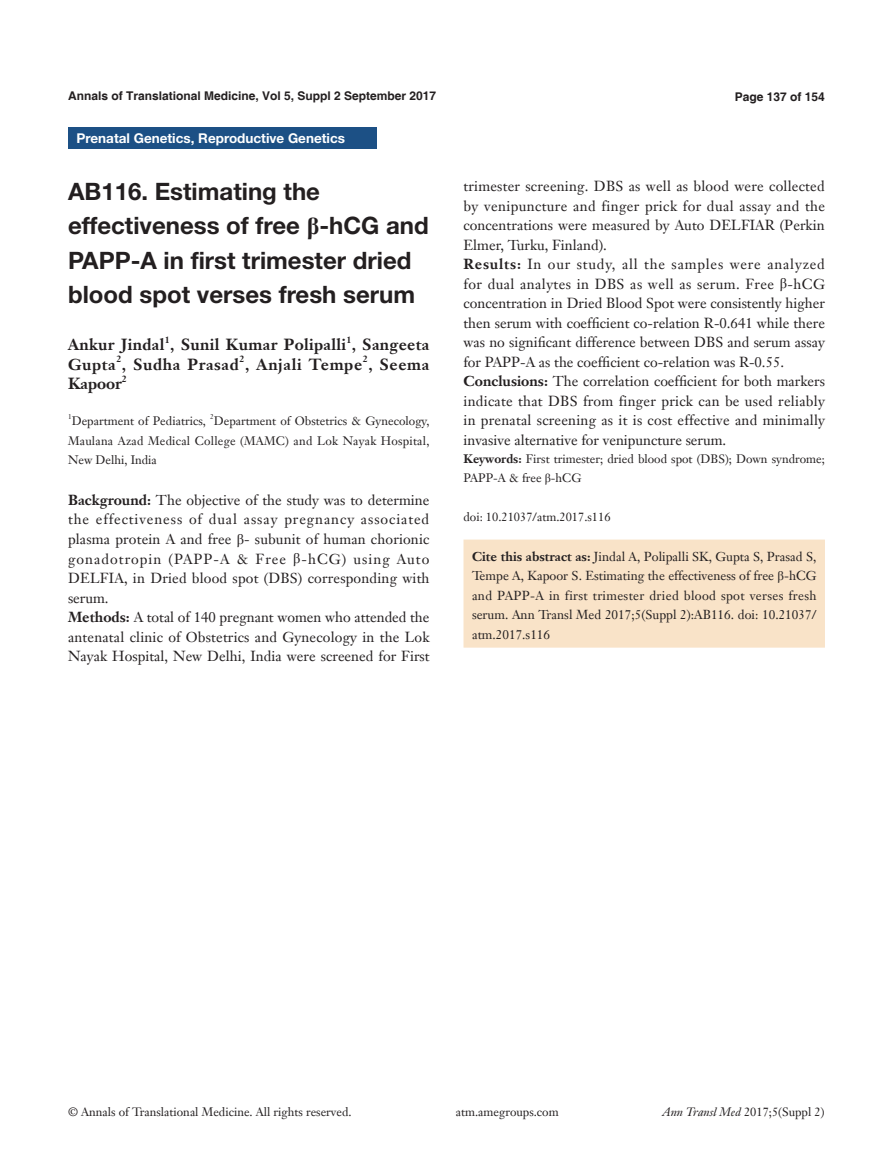
<style>
.page{position:relative;width:893px;height:1170px;background:#fff}
.page>*{position:absolute;margin:0;border:0;box-sizing:border-box;transform-origin:0 0}
.文题{font:700 24px/34.5px "Helvetica Neue LT Pro";color:#231f20}
.作者{font:700 15.75px "Janson Text LT";letter-spacing:.02em;color:#231f20}
.作者-2{font:700 15.75px "Janson Text LT";letter-spacing:.04em;color:#231f20}
.t1{font:14.25px/19.5px "Janson Text LT";letter-spacing:.005em;color:#231f20;text-align:justify}
.栏目{font:700 13.5px "Helvetica Neue LT Pro";color:#fff}
._5行{font:12.75px/19.5px "Janson Text LT";color:#231f20;text-align:justify}
.单位{font:12px/19.5px "Janson Text LT";color:#231f20;text-align:justify}
.t2{font:700 12px "Helvetica";color:#231f20}
.作者-3{font:700 9.15px "Janson Text LT";color:#231f20}
.单位-2{font:7.05px "Janson Text LT";color:#231f20}
.s1{font-family:"Times New Roman"}
.s2{font-weight:700}
.s3{font-style:italic}
</style>
<div class="page">
<div style="left:463px;top:539px;width:362px;height:108px;background:#f9e3c8"></div>
<div style="left:68px;top:128px;width:309px;height:21px;background:#1c5085"></div>
<p class="t2" style="left:68px;top:88px;width:370px">Annals of Translational Medicine, Vol 5, Suppl 2 September 2017</p>
<p class="t2" style="left:735px;top:89px;width:92px">Page 137 of 154</p>
<p class="栏目" style="left:77px;top:130px;width:270px">Prenatal Genetics, Reproductive Genetics</p>
<p class="文题" style="left:68px;top:173px;width:362px">AB116. Estimating the effectiveness of free <span class="s1">β</span>-hCG and<br>PAPP-A in first trimester dried blood spot verses fresh serum</p>
<p class="作者" style="left:68px;top:334px;width:363px">Ankur Jindal , Sunil Kumar Polipalli , Sangeeta</p>
<p class="作者-3" style="left:165px;top:333px;width:7px">1</p>
<p class="作者-3" style="left:346px;top:333px;width:7px">1</p>
<p class="作者-2" style="left:68px;top:354px;width:363px">Gupta , Sudha Prasad , Anjali Tempe , Seema</p>
<p class="作者-3" style="left:116px;top:353px;width:7px">2</p>
<p class="作者-3" style="left:240px;top:353px;width:7px">2</p>
<p class="作者-3" style="left:363px;top:353px;width:7px">2</p>
<p class="作者" style="left:68px;top:373px;width:55px">Kapoor</p>
<p class="作者-3" style="left:122px;top:372px;width:7px">2</p>
<p class="单位-2" style="left:68px;top:412px;width:5px">1</p>
<p class="单位" style="left:72px;top:411px;width:136px">Department of Pediatrics,</p>
<p class="单位-2" style="left:210px;top:412px;width:5px">2</p>
<p class="单位" style="left:68px;top:411px;width:363px;text-indent:146px">Department of Obstetrics &amp; Gynecology, Maulana Azad Medical College (MAMC) and Lok Nayak Hospital, New Delhi, India</p>
<p class="t1" style="left:68px;top:490px;width:363px"><span class="s2">Background:</span> The objective of the study was to determine the effectiveness of dual assay pregnancy associated plasma protein A and free <span class="s1">β</span>- subunit of human chorionic gonadotropin (PAPP-A &amp; Free <span class="s1">β</span>-hCG) using Auto DELFIA, in Dried blood spot (DBS) corresponding with serum.</p>
<p class="t1" style="left:68px;top:607px;width:363px"><span class="s2">Methods:</span> A total of 140 pregnant women who attended the antenatal clinic of Obstetrics and Gynecology in the Lok Nayak Hospital, New Delhi, India were screened for First</p>
<p class="t1" style="left:463px;top:176px;width:363px">trimester screening. DBS as well as blood were collected by venipuncture and finger prick for dual assay and the concentrations were measured by Auto DELFIAR (Perkin Elmer, Turku, Finland).</p>
<p class="t1" style="left:463px;top:254px;width:363px"><span class="s2">Results:</span> In our study, all the samples were analyzed for dual analytes in DBS as well as serum. Free <span class="s1">β</span>-hCG concentration in Dried Blood Spot were consistently higher then serum with coefficient co-relation R-0.641 while there was no significant difference between DBS and serum assay for PAPP-A as the coefficient co-relation was R-0.55.</p>
<p class="t1" style="left:463px;top:371px;width:363px"><span class="s2">Conclusions:</span> The correlation coefficient for both markers indicate that DBS from finger prick can be used reliably in prenatal screening as it is cost effective and minimally invasive alternative for venipuncture serum.</p>
<p class="单位" style="left:463px;top:448px;width:363px"><span class="s2">Keywords:</span> First trimester; dried blood spot (DBS); Down syndrome;<br>PAPP-A &amp; free <span class="s1">β</span>-hCG</p>
<p class="单位" style="left:463px;top:507px;width:149px">doi: 10.21037/atm.2017.s116</p>
<p class="_5行" style="left:472px;top:546px;width:346px"><span class="s2">Cite this abstract as:</span> Jindal A, Polipalli SK, Gupta S, Prasad S, Tempe A, Kapoor S. Estimating the effectiveness of free <span class="s1">β</span>-hCG and PAPP-A in first trimester dried blood spot verses fresh serum. Ann Transl Med 2017;5(Suppl 2):AB116. doi: 10.21037/ atm.2017.s116</p>
<p class="单位" style="left:68px;top:1102px;width:285px">© Annals of Translational Medicine. All rights reserved.</p>
<p class="单位" style="left:456px;top:1102px;width:104px">atm.amegroups.com</p>
<p class="单位" style="left:662px;top:1102px;width:163px"><span class="s3">Ann Transl Med</span> 2017;5(Suppl 2)</p>
</div>
